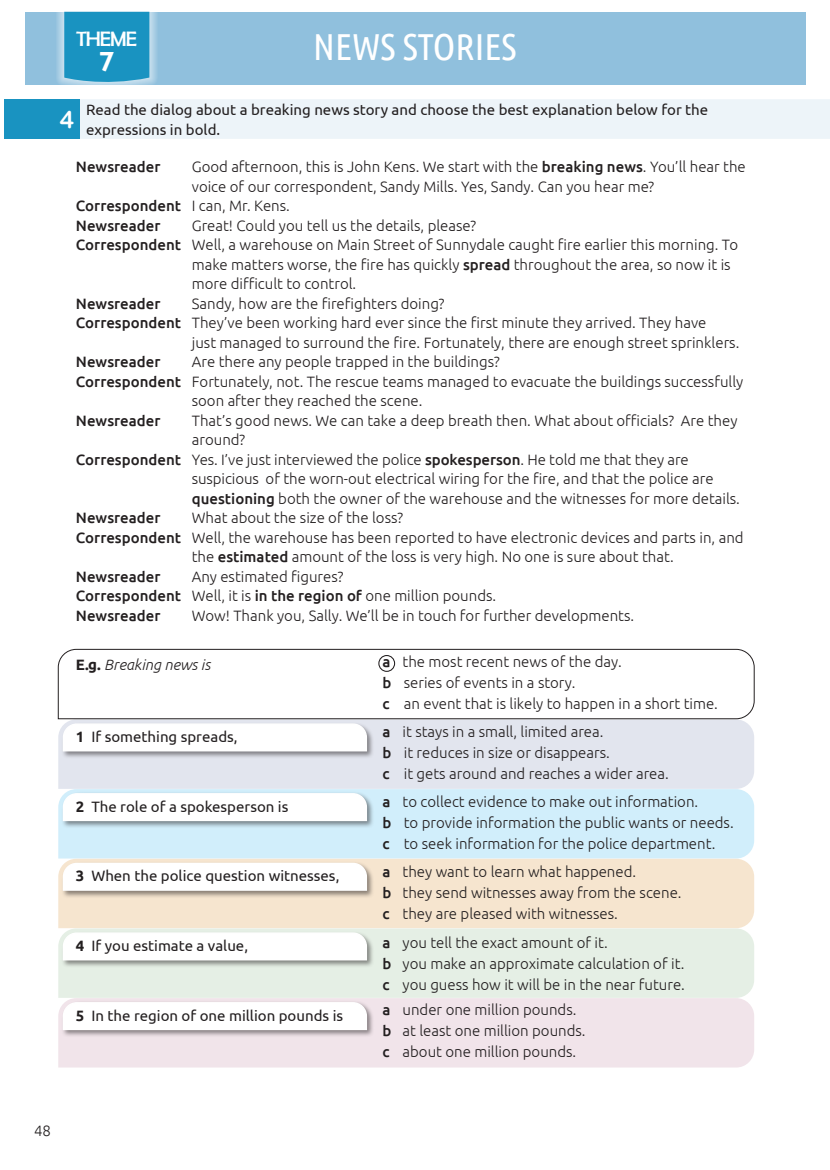
<style>
.page{position:relative;width:830px;height:1170px;background:#fff}
.page>*{position:absolute;margin:0;border:0;box-sizing:border-box;transform-origin:0 0}
.t1{font:37.5px "Ubuntu Condensed";color:#fff}
.t2{font:700 27px "Aller";color:#fff}
.t3{font:24px "Arial Rounded MT Bold";color:#fff}
.t4{font:21px "Berlin Sans FB";letter-spacing:-.05em;color:#fff}
._1-9_Number_List{font:300 15px/19.5px "Ubuntu";color:#231f20}
._1-9_Number_List-2{font:500 15px "Ubuntu";color:#231f20}
._1-9_Number_List-3{font:15px "Ubuntu";color:#231f20}
.Instruction{font:15px/19.5px "Ubuntu";color:#231f20}
._1-9_Number_List-4{font:italic 300 15px "Ubuntu";color:#231f20}
.s1{font-weight:500}
.s2{font-weight:300}
.s3{font-weight:700;font-style:normal}
.s4{font-weight:700}
</style>
<div class="page">
<div style="left:25px;top:12px;width:779px;height:72px;background:#90c0dd"></div>
<svg style="left:56px;top:11px;width:101px;height:74px"></svg>
<svg style="left:64px;top:12px;width:85px;height:73px;background:#2397c3"></svg>
<div style="left:4px;top:99px;width:76px;height:40px;background:#1993c1"></div>
<div style="left:80px;top:99px;width:749px;height:40px;background:#edf4f9"></div>
<div style="left:58px;top:719px;width:695px;height:69px;background:#e2e5ee"></div>
<div style="left:61px;top:721px;width:313px;height:38px;background:#231f20;opacity:.52"></div>
<svg style="left:62px;top:722px;width:305px;height:30px"></svg>
<div style="left:58px;top:789px;width:695px;height:69px;background:#d1eefb"></div>
<div style="left:61px;top:791px;width:313px;height:37px;background:#231f20;opacity:.52"></div>
<svg style="left:62px;top:792px;width:305px;height:29px"></svg>
<div style="left:58px;top:858px;width:695px;height:70px;background:#f6e5cf"></div>
<div style="left:61px;top:861px;width:313px;height:37px;background:#231f20;opacity:.52"></div>
<svg style="left:62px;top:861px;width:305px;height:30px"></svg>
<div style="left:58px;top:928px;width:695px;height:69px;background:#e5efe5"></div>
<div style="left:61px;top:930px;width:313px;height:37px;background:#231f20;opacity:.52"></div>
<svg style="left:62px;top:931px;width:305px;height:30px"></svg>
<div style="left:58px;top:998px;width:695px;height:69px;background:#f1e4ea"></div>
<div style="left:61px;top:1000px;width:313px;height:37px;background:#231f20;opacity:.52"></div>
<svg style="left:62px;top:1001px;width:305px;height:29px"></svg>
<svg style="left:58px;top:649px;width:696px;height:70px"></svg>
<div style="left:378px;top:655px;width:17px;height:16px;border:1px solid #231f20;border-radius:50%"></div>
<h3 class="t4" style="left:76px;top:27px;width:62px">THEME</h3>
<h2 class="t2" style="left:98px;top:45px;width:18px">7</h2>
<h1 class="t1" style="left:313px;top:24px;width:205px">NEWS STORIES</h1>
<p class="t3" style="left:60px;top:105px;width:16px">4</p>
<p class="Instruction" style="left:86px;top:99px;width:623px">Read the dialog about a breaking news story and choose the best explanation below for the expressions in bold.</p>
<p class="_1-9_Number_List-2" style="left:76px;top:157px;width:86px">Newsreader</p>
<p class="_1-9_Number_List" style="left:192px;top:156px;width:555px">Good afternoon, this is John Kens. We start with the <span class="s1">breaking news</span>. You’ll hear the voice of our correspondent, Sandy Mills. Yes, Sandy. Can you hear me?</p>
<p class="_1-9_Number_List-2" style="left:76px;top:196px;width:215px">Correspondent <span class="s2">I can, Mr. Kens.</span></p>
<p class="_1-9_Number_List-2" style="left:76px;top:216px;width:86px">Newsreader</p>
<p class="_1-9_Number_List" style="left:192px;top:215px;width:286px">Great! Could you tell us the details, please?</p>
<p class="_1-9_Number_List" style="left:192px;top:234px;width:547px;text-indent:-116px"><span class="s1">Correspondent</span> Well, a warehouse on Main Street of Sunnydale caught fire earlier this morning. To make matters worse, the fire has quickly <span class="s1">spread</span> throughout the area, so now it is more difficult to control.</p>
<p class="_1-9_Number_List-2" style="left:76px;top:294px;width:86px">Newsreader</p>
<p class="_1-9_Number_List" style="left:192px;top:293px;width:254px">Sandy, how are the firefighters doing?</p>
<p class="_1-9_Number_List" style="left:192px;top:312px;width:549px;text-indent:-116px"><span class="s1">Correspondent</span> They’ve been working hard ever since the first minute they arrived. They have<br>just managed to surround the fire. Fortunately, there are enough street sprinklers.</p>
<p class="_1-9_Number_List-2" style="left:76px;top:352px;width:86px">Newsreader</p>
<p class="_1-9_Number_List" style="left:192px;top:351px;width:309px">Are there any people trapped in the buildings?</p>
<p class="_1-9_Number_List" style="left:192px;top:371px;width:552px;text-indent:-116px"><span class="s1">Correspondent</span> Fortunately, not. The rescue teams managed to evacuate the buildings successfully soon after they reached the scene.</p>
<p class="_1-9_Number_List-2" style="left:76px;top:411px;width:86px">Newsreader</p>
<p class="_1-9_Number_List" style="left:192px;top:410px;width:547px">That’s good news. We can take a deep breath then. What about officials? Are they around?</p>
<p class="_1-9_Number_List" style="left:192px;top:449px;width:549px;text-indent:-116px"><span class="s1">Correspondent</span> Yes. I’ve just interviewed the police <span class="s1">spokesperson</span>. He told me that they are suspicious of the worn-out electrical wiring for the fire, and that the police are <span class="s1">questioning</span> both the owner of the warehouse and the witnesses for more details.</p>
<p class="_1-9_Number_List-2" style="left:76px;top:508px;width:86px">Newsreader</p>
<p class="_1-9_Number_List" style="left:192px;top:507px;width:213px">What about the size of the loss?</p>
<p class="_1-9_Number_List" style="left:192px;top:527px;width:553px;text-indent:-116px"><span class="s1">Correspondent</span> Well, the warehouse has been reported to have electronic devices and parts in, and the <span class="s1">estimated</span> amount of the loss is very high. No one is sure about that.</p>
<p class="_1-9_Number_List-2" style="left:76px;top:567px;width:86px">Newsreader</p>
<p class="_1-9_Number_List" style="left:192px;top:566px;width:153px">Any estimated figures?</p>
<p class="_1-9_Number_List-2" style="left:76px;top:586px;width:421px">Correspondent <span class="s2">Well, it is</span> in the region of <span class="s2">one million pounds.</span></p>
<p class="_1-9_Number_List-2" style="left:76px;top:606px;width:86px">Newsreader</p>
<p class="_1-9_Number_List" style="left:192px;top:605px;width:443px">Wow! Thank you, Sally. We’ll be in touch for further developments.</p>
<p class="_1-9_Number_List-4" style="left:76px;top:656px;width:136px"><span class="s3">E.g.</span> Breaking news is</p>
<p class="_1-9_Number_List" style="left:382px;top:652px;width:241px"><span class="s1">a</span> the most recent news of the day.</p>
<p class="_1-9_Number_List" style="left:382px;top:673px;width:194px"><span class="s1">b</span> series of events in a story.</p>
<p class="_1-9_Number_List" style="left:382px;top:694px;width:337px"><span class="s1">c</span> an event that is likely to happen in a short time.</p>
<p class="_1-9_Number_List-3" style="left:76px;top:727px;width:163px"><span class="s4">1</span> If something spreads,</p>
<p class="_1-9_Number_List" style="left:382px;top:722px;width:222px"><span class="s1">a</span> it stays in a small, limited area.</p>
<p class="_1-9_Number_List" style="left:382px;top:743px;width:229px"><span class="s1">b</span> it reduces in size or disappears.</p>
<p class="_1-9_Number_List" style="left:382px;top:764px;width:288px"><span class="s1">c</span> it gets around and reaches a wider area.</p>
<p class="_1-9_Number_List-3" style="left:76px;top:797px;width:214px"><span class="s4">2</span> The role of a spokesperson is</p>
<p class="_1-9_Number_List" style="left:382px;top:791px;width:317px"><span class="s1">a</span> to collect evidence to make out information.</p>
<p class="_1-9_Number_List" style="left:382px;top:812px;width:352px"><span class="s1">b</span> to provide information the public wants or needs.</p>
<p class="_1-9_Number_List" style="left:382px;top:833px;width:334px"><span class="s1">c</span> to seek information for the police department.</p>
<p class="_1-9_Number_List-3" style="left:76px;top:866px;width:265px"><span class="s4">3</span> When the police question witnesses,</p>
<p class="_1-9_Number_List" style="left:382px;top:861px;width:255px"><span class="s1">a</span> they want to learn what happened.</p>
<p class="_1-9_Number_List" style="left:382px;top:882px;width:300px"><span class="s1">b</span> they send witnesses away from the scene.</p>
<p class="_1-9_Number_List" style="left:382px;top:903px;width:237px"><span class="s1">c</span> they are pleased with witnesses.</p>
<p class="_1-9_Number_List-3" style="left:76px;top:936px;width:173px"><span class="s4">4</span> If you estimate a value,</p>
<p class="_1-9_Number_List" style="left:382px;top:932px;width:226px"><span class="s1">a</span> you tell the exact amount of it.</p>
<p class="_1-9_Number_List" style="left:382px;top:953px;width:303px"><span class="s1">b</span> you make an approximate calculation of it.</p>
<p class="_1-9_Number_List" style="left:382px;top:974px;width:304px"><span class="s1">c</span> you guess how it will be in the near future.</p>
<p class="_1-9_Number_List-3" style="left:76px;top:1006px;width:268px"><span class="s4">5</span> In the region of one million pounds is</p>
<p class="_1-9_Number_List" style="left:382px;top:999px;width:195px"><span class="s1">a</span> under one million pounds.</p>
<p class="_1-9_Number_List" style="left:382px;top:1020px;width:204px"><span class="s1">b</span> at least one million pounds.</p>
<p class="_1-9_Number_List" style="left:382px;top:1041px;width:195px"><span class="s1">c</span> about one million pounds.</p>
<p class="_1-9_Number_List" style="left:34px;top:1120px;width:18px">48</p>
</div>
